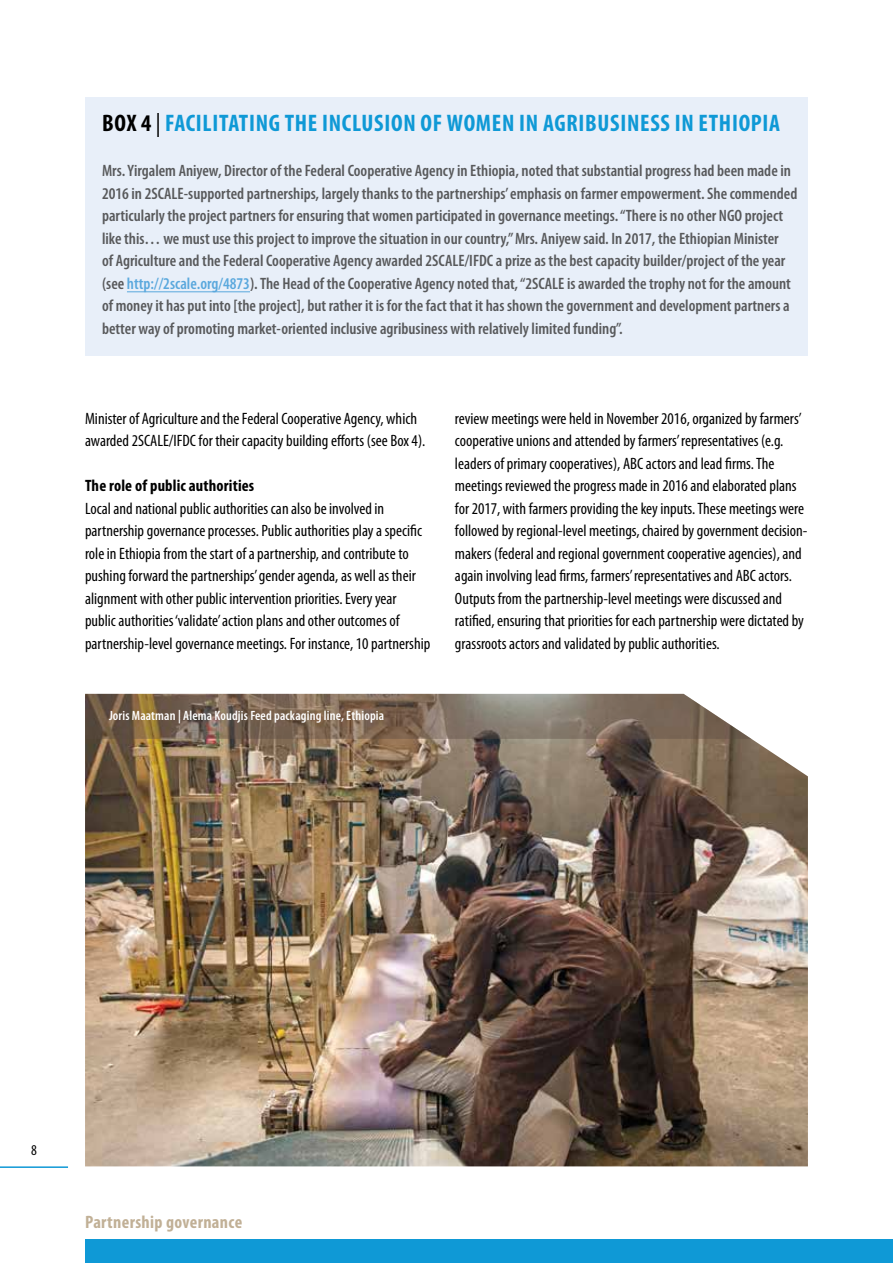
<style>
.page{position:relative;width:893px;height:1263px;background:#fff}
.page>*{position:absolute;margin:0;border:0;box-sizing:border-box;transform-origin:0 0}
.t1{font:700 condensed 24px "Myriad Pro";letter-spacing:.03em;color:#0f99d6}
.t2{font:700 condensed 18px "Myriad Pro";letter-spacing:.02em;color:#c1b096}
.t3{font:condensed 16.5px/22.5px "Myriad Pro";color:#000}
.t4{font:600 condensed 16.5px/22.5px "Myriad Pro";color:#58595b}
.t5{font:700 condensed 16.5px "Myriad Pro";letter-spacing:.01em;color:#000}
.t6{font:condensed 15px "Myriad Pro";color:#000}
.t7{font:600 condensed 13.5px "Myriad Pro";letter-spacing:.01em;color:#fff}
.s1{color:#000}
.s2{font-weight:400;color:#000}
.s3{color:#5aa8dd}
</style>
<div class="page">
<hr style="left:0;top:1166px;width:68px;height:2px;background:#0f99d6">
<div style="left:85px;top:1240px;width:808px;height:23px;background:#0f99d6"></div>
<div style="left:85px;top:98px;width:723px;height:258px;background:#e8eff9"></div>
<hr style="left:127px;top:291px;width:123px;height:1px;background:#5aa8dd">
<img style="left:85px;top:738px;width:723px;height:428px">
<svg style="left:85px;top:694px;width:666px;height:45px;background:#837363"></svg>
<h1 class="t1" style="left:102px;top:108px;width:679px"><span class="s1">BOX 4</span> <span class="s2">|</span> FACILITATING THE INCLUSION OF WOMEN IN AGRIBUSINESS IN ETHIOPIA</h1>
<p class="t4" style="left:102px;top:159px;width:697px">Mrs. Yirgalem Aniyew, Director of the Federal Cooperative Agency in Ethiopia, noted that substantial progress had been made in 2016 in 2SCALE-supported partnerships, largely thanks to the partnerships’ emphasis on farmer empowerment. She commended particularly the project partners for ensuring that women participated in governance meetings. “There is no other NGO project like this… we must use this project to improve the situation in our country,” Mrs. Aniyew said. In 2017, the Ethiopian Minister<br>of Agriculture and the Federal Cooperative Agency awarded 2SCALE/IFDC a prize as the best capacity builder/project of the year (see <span class="s3">http://2scale.org/4873</span>). The Head of the Cooperative Agency noted that, “2SCALE is awarded the trophy not for the amount of money it has put into [the project], but rather it is for the fact that it has shown the government and development partners a better way of promoting market-oriented inclusive agribusiness with relatively limited funding”.</p>
<p class="t3" style="left:85px;top:407px;width:342px">Minister of Agriculture and the Federal Cooperative Agency, which awarded 2SCALE/IFDC for their capacity building efforts (see Box 4).</p>
<p class="t5" style="left:85px;top:475px;width:171px">The role of public authorities</p>
<p class="t3" style="left:85px;top:497px;width:347px">Local and national public authorities can also be involved in partnership governance processes. Public authorities play a specific role in Ethiopia from the start of a partnership, and contribute to pushing forward the partnerships’ gender agenda, as well as their alignment with other public intervention priorities. Every year public authorities ‘validate’ action plans and other outcomes of partnership-level governance meetings. For instance, 10 partnership</p>
<p class="t7" style="left:109px;top:707px;width:277px">Joris Maatman | Alema Koudjis Feed packaging line, Ethiopia</p>
<p class="t3" style="left:455px;top:407px;width:354px">review meetings were held in November 2016, organized by farmers’ cooperative unions and attended by farmers’ representatives (e.g. leaders of primary cooperatives), ABC actors and lead firms. The meetings reviewed the progress made in 2016 and elaborated plans for 2017, with farmers providing the key inputs. These meetings were followed by regional-level meetings, chaired by government decision&shy;makers (federal and regional government cooperative agencies), and again involving lead firms, farmers’ representatives and ABC actors.<br>Outputs from the partnership-level meetings were discussed and ratified, ensuring that priorities for each partnership were dictated by grassroots actors and validated by public authorities.</p>
<p class="t6" style="left:31px;top:1141px;width:7px">8</p>
<p class="t2" style="left:85px;top:1210px;width:159px">Partnership governance</p>
</div>
